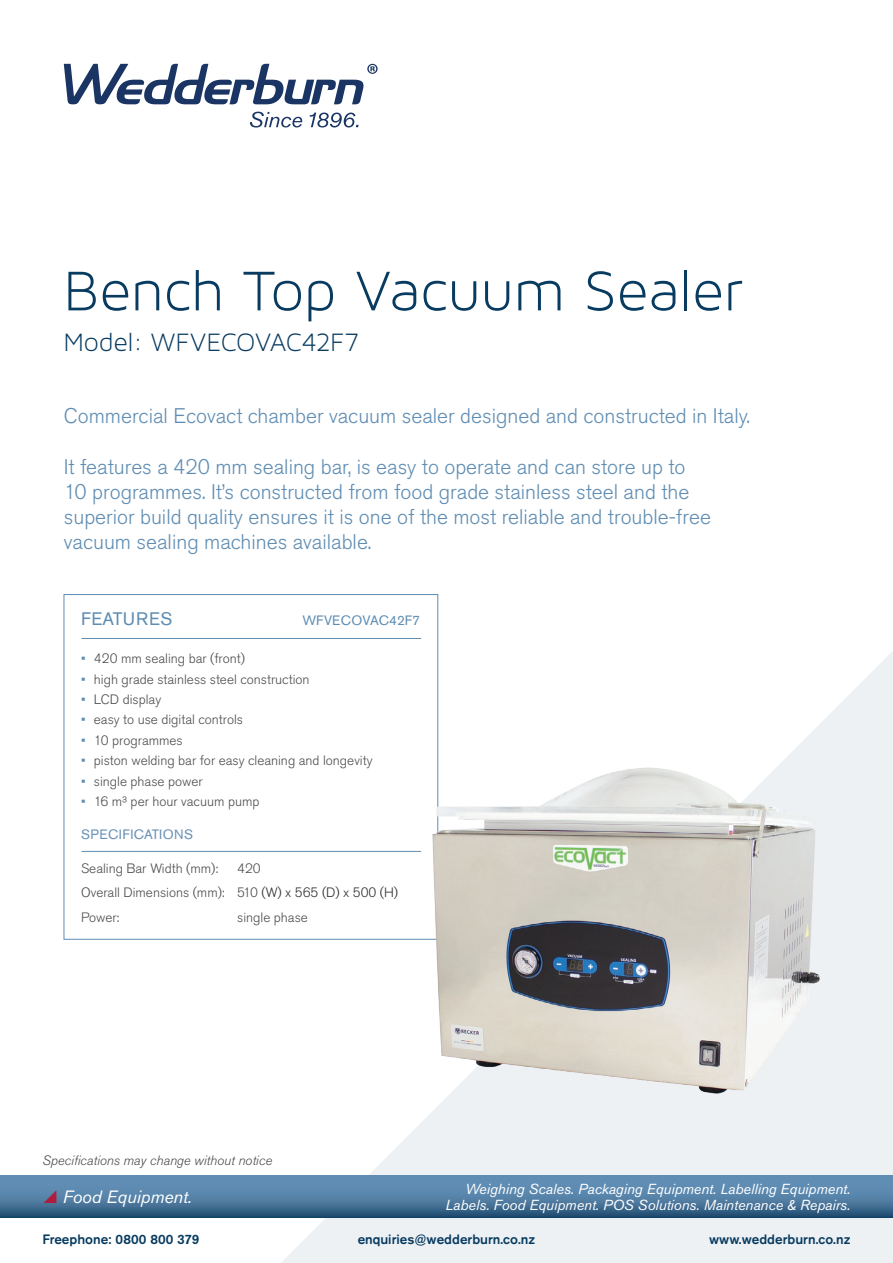
<style>
.page{position:relative;width:893px;height:1263px;background:#fff}
.page>*{position:absolute;margin:0;border:0;box-sizing:border-box;transform-origin:0 0}
.t1{font:60px "Maven Pro Light 300";letter-spacing:-.005em;color:#083b60}
.t2{font:27px "Maven Pro Light 300";letter-spacing:-.005em;color:#083b60}
.t3{font:300 21px/25.2px "Akzidenz Grotesk Pro";color:#5f8db3}
.t4{font:18px "Akzidenz Grotesk Pro";letter-spacing:.03em;color:#5f8db3}
.t5{font:italic 17.7px "Akzidenz Grotesk Pro";color:#fff}
.t6{font:italic 14.4px "Akzidenz Grotesk Pro";color:#fff}
.Specifications{font:300 13.5px "Akzidenz Grotesk Pro";color:#4b4c4d}
.t7{font:500 13.5px "Akzidenz Grotesk Pro";color:#083b60}
.t8{font:italic 300 13.5px "Akzidenz Grotesk Pro";color:#4b4c4d}
.Specifications-2{font:13.5px "Akzidenz Grotesk Pro";letter-spacing:.03em;color:#6891b6}
.t9{font:13.5px "Akzidenz Grotesk Pro";letter-spacing:.005em;color:#5f8db3}
.s1{font-weight:400;color:#5f8db3}
.s2{color:#312f30}
</style>
<div class="page">
<svg style="left:64px;top:64px;width:314px;height:41px"></svg>
<svg style="left:250px;top:112px;width:52px;height:15px"></svg>
<svg style="left:310px;top:113px;width:49px;height:14px"></svg>
<svg style="left:281px;top:651px;width:612px;height:612px"></svg>
<svg style="left:0;top:1175px;width:893px;height:43px;background:#4d799f"></svg>
<hr style="left:82px;top:638px;width:339px;height:1px;background:#5f8db3">
<hr style="left:82px;top:851px;width:339px;height:1px;background:#5f8db3">
<img style="left:425px;top:759px;width:404px;height:348px">
<svg style="left:44px;top:1190px;width:13px;height:13px"></svg>
<p class="t1" style="left:64px;top:258px;width:681px">Bench Top Vacuum Sealer</p>
<p class="t2" style="left:64px;top:328px;width:297px">Model: WFVECOVAC42F7</p>
<p class="t3" style="left:64px;top:403px;width:688px">Commercial Ecovact chamber vacuum sealer designed and constructed in Italy.</p>
<p class="t3" style="left:64px;top:454px;width:649px">It features a 420 mm sealing bar, is easy to operate and can store up to 10 programmes. It’s constructed from food grade stainless steel and the superior build quality ensures it is one of the most reliable and trouble-free vacuum sealing machines available.</p>
<p class="t4" style="left:81px;top:607px;width:93px">FEATURES</p>
<p class="t9" style="left:302px;top:612px;width:119px">WFVECOVAC42F7</p>
<p class="Specifications" style="left:81px;top:650px;width:165px"><span class="s1">•</span> 420 mm sealing bar (front)</p>
<p class="Specifications" style="left:81px;top:670px;width:230px"><span class="s1">•</span> high grade stainless steel construction</p>
<p class="Specifications" style="left:81px;top:690px;width:82px"><span class="s1">•</span> LCD display</p>
<p class="Specifications" style="left:81px;top:711px;width:163px"><span class="s1">•</span> easy to use digital controls</p>
<p class="Specifications" style="left:81px;top:731px;width:103px"><span class="s1">•</span> 10 programmes</p>
<p class="Specifications" style="left:81px;top:752px;width:293px"><span class="s1">•</span> piston welding bar for easy cleaning and longevity</p>
<p class="Specifications" style="left:81px;top:772px;width:123px"><span class="s1">•</span> single phase power</p>
<p class="Specifications" style="left:81px;top:793px;width:180px"><span class="s1">•</span> 16 m3 per hour vacuum pump</p>
<p class="Specifications-2" style="left:81px;top:826px;width:113px">SPECIFICATIONS</p>
<p class="Specifications" style="left:81px;top:859px;width:139px">Sealing Bar Width (mm):</p>
<p class="Specifications" style="left:237px;top:859px;width:25px">420</p>
<p class="Specifications" style="left:81px;top:884px;width:318px">Overall Dimensions (mm): 510 <span class="s2">(W) x 565 (D) x 500 (H)</span></p>
<p class="Specifications" style="left:81px;top:908px;width:40px">Power:</p>
<p class="Specifications" style="left:237px;top:908px;width:72px">single phase</p>
<p class="t8" style="left:43px;top:1151px;width:231px">Specifications may change without notice</p>
<p class="t5" style="left:63px;top:1185px;width:131px">Food Equipment.</p>
<p class="t6" style="left:465px;top:1179px;width:386px">Weighing Scales. Packaging Equipment. Labelling Equipment.</p>
<p class="t6" style="left:445px;top:1195px;width:406px">Labels. Food Equipment. POS Solutions. Maintenance &amp; Repairs.</p>
<p class="t7" style="left:43px;top:1230px;width:159px">Freephone: 0800 800 379</p>
<p class="t7" style="left:358px;top:1230px;width:179px">enquiries@wedderburn.co.nz</p>
<p class="t7" style="left:709px;top:1230px;width:143px">www.wedderburn.co.nz</p>
</div>
